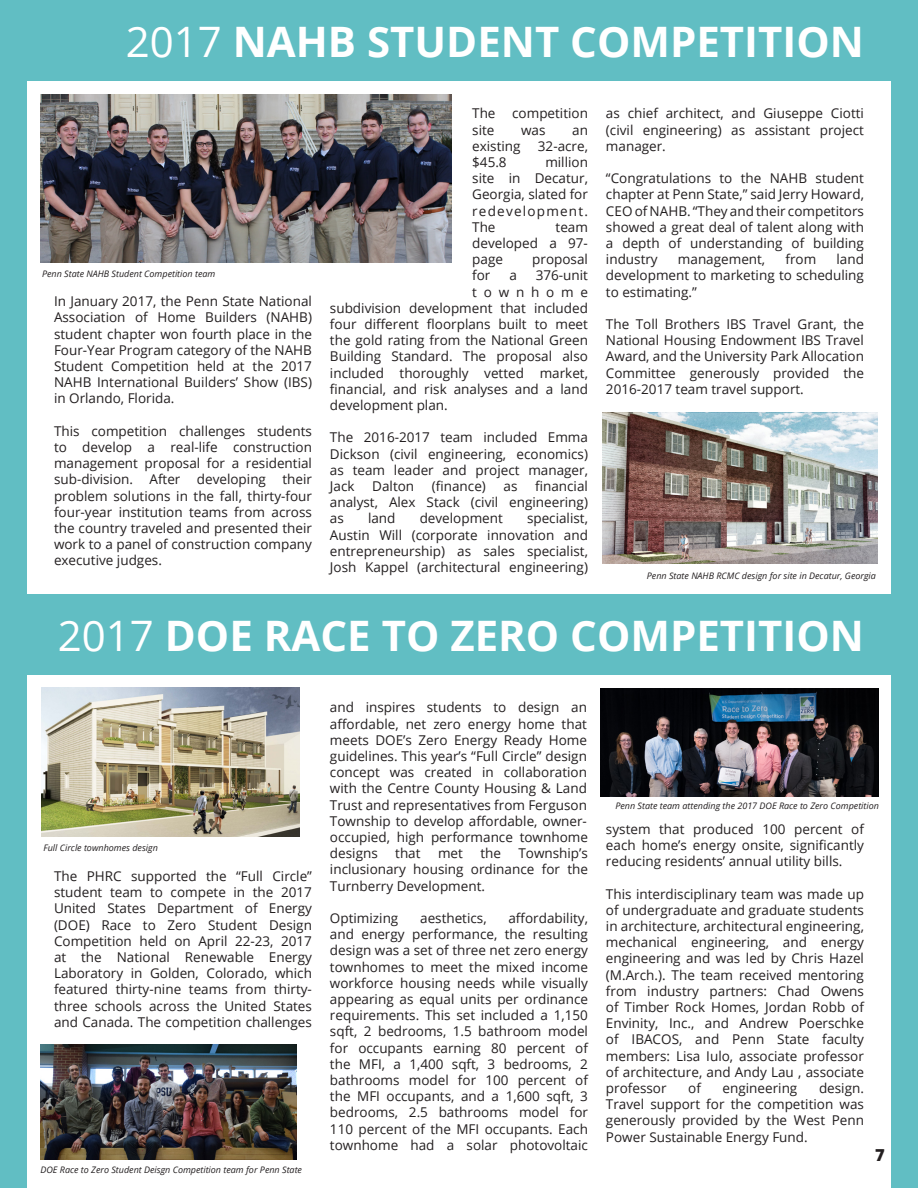
<style>
.page{position:relative;width:918px;height:1188px;background:#61bec3}
.page>*{position:absolute;margin:0;border:0;box-sizing:border-box;transform-origin:0 0}
.t1{font:700 42px "Open Sans";color:#fff}
.t2{font:800 16.5px "Open Sans";color:#231f20}
.t3{font:13.5px/16.2px "Open Sans";color:#231f20;text-align:justify}
.t4{font:13.5px "Open Sans";letter-spacing:.5em;color:#231f20}
.t5{font:italic 9px "Open Sans";color:#231f20}
.s1{font-weight:400}
</style>
<div class="page">
<div style="left:27px;top:81px;width:864px;height:513px;background:#fff"></div>
<img style="left:40px;top:94px;width:412px;height:168px">
<div style="left:27px;top:675px;width:864px;height:513px;background:#fff"></div>
<img style="left:600px;top:689px;width:279px;height:107px">
<img style="left:41px;top:1044px;width:256px;height:116px">
<img style="left:42px;top:688px;width:258px;height:149px">
<img style="left:603px;top:413px;width:275px;height:151px">
<h1 class="t1" style="left:126px;top:12px;width:740px"><span class="s1">2017</span> NAHB STUDENT COMPETITION</h1>
<p class="t5" style="left:42px;top:267px;width:175px">Penn State NAHB Student Competition team</p>
<p class="t3" style="left:54px;top:293px;width:260px">In January 2017, the Penn State National Association of Home Builders (NAHB) student chapter won fourth place in the Four-Year Program category of the NAHB Student Competition held at the 2017<br>NAHB International Builders’ Show (IBS) in Orlando, Florida.</p>
<p class="t3" style="left:54px;top:422px;width:260px">This competition challenges students to develop a real-life construction management proposal for a residential sub-division. After developing their problem solutions in the fall, thirty-four four-year institution teams from across the country traveled and presented their work to a panel of construction company executive judges.</p>
<p class="t3" style="left:472px;top:105px;width:117px">The competition site</p>
<p class="t3" style="left:521px;top:121px;width:26px">was</p>
<p class="t3" style="left:572px;top:121px;width:17px">an</p>
<p class="t3" style="left:472px;top:137px;width:50px">existing</p>
<p class="t3" style="left:538px;top:137px;width:52px">32-acre,</p>
<p class="t3" style="left:472px;top:154px;width:36px">$45.8</p>
<p class="t3" style="left:472px;top:154px;width:117px;text-indent:73px">million site in Decatur, Georgia, slated for redevelopment.<br>The</p>
<p class="t3" style="left:472px;top:218px;width:117px;text-indent:83px">team developed a 97- page</p>
<p class="t3" style="left:532px;top:251px;width:57px">proposal</p>
<p class="t3" style="left:472px;top:267px;width:20px">for</p>
<p class="t3" style="left:509px;top:267px;width:9px">a</p>
<p class="t3" style="left:536px;top:267px;width:54px">376-unit</p>
<p class="t4" style="left:472px;top:282px;width:117px">townhome</p>
<p class="t3" style="left:330px;top:299px;width:260px">subdivision development that included</p>
<p class="t3" style="left:330px;top:316px;width:259px">four different floorplans built to meet</p>
<p class="t3" style="left:330px;top:332px;width:260px">the gold rating from the National Green</p>
<p class="t3" style="left:330px;top:348px;width:259px">Building Standard. The proposal also</p>
<p class="t3" style="left:330px;top:364px;width:259px">included thoroughly vetted market,</p>
<p class="t3" style="left:330px;top:380px;width:259px">financial, and risk analyses and a land</p>
<p class="t3" style="left:330px;top:397px;width:119px">development plan.</p>
<p class="t3" style="left:330px;top:429px;width:260px">The 2016-2017 team included Emma Dickson (civil engineering, economics) as team leader and project manager, Jack</p>
<p class="t3" style="left:330px;top:478px;width:260px;text-indent:205px">financial analyst, Alex Stack (civil engineering) as</p>
<p class="t3" style="left:372px;top:478px;width:43px">Dalton</p>
<p class="t3" style="left:432px;top:478px;width:56px">(finance)</p>
<p class="t3" style="left:504px;top:478px;width:15px">as</p>
<p class="t3" style="left:330px;top:510px;width:260px;text-indent:197px">specialist, Austin Will (corporate innovation and entrepreneurship) as sales specialist, Josh Kappel (architectural engineering)</p>
<p class="t3" style="left:368px;top:510px;width:29px">land</p>
<p class="t3" style="left:420px;top:510px;width:85px">development</p>
<p class="t3" style="left:606px;top:105px;width:260px">as chief architect, and Giuseppe Ciotti (civil engineering) as assistant project manager.</p>
<p class="t3" style="left:606px;top:170px;width:260px">“Congratulations to the NAHB student chapter at Penn State,” said Jerry Howard, CEO of NAHB. “They and their competitors showed a great deal of talent along with a depth of understanding of building industry</p>
<p class="t3" style="left:678px;top:251px;width:89px">management,</p>
<p class="t3" style="left:786px;top:251px;width:32px">from</p>
<p class="t3" style="left:606px;top:251px;width:260px;text-indent:231px">land development to marketing to scheduling to estimating.”</p>
<p class="t3" style="left:606px;top:316px;width:260px">The Toll Brothers IBS Travel Grant, the National Housing Endowment IBS Travel Award, and the University Park Allocation Committee generously provided the 2016-2017 team travel support.</p>
<p class="t5" style="left:647px;top:569px;width:231px">Penn State NAHB RCMC design for site in Decatur, Georgia</p>
<h1 class="t1" style="left:58px;top:606px;width:808px"><span class="s1">2017</span> DOE RACE TO ZERO COMPETITION</h1>
<p class="t5" style="left:44px;top:841px;width:116px">Full Circle townhomes design</p>
<p class="t3" style="left:54px;top:868px;width:260px">The PHRC supported the “Full Circle” student team to compete in the 2017<br>United States Department of Energy (DOE) Race to Zero Student Design Competition held on April 22-23, 2017 at the National Renewable Energy Laboratory in Golden, Colorado, which featured thirty-nine teams from thirty&shy;three schools across the United States and Canada. The competition challenges</p>
<p class="t5" style="left:41px;top:1163px;width:263px">DOE Race to Zero Student Deisgn Competition team for Penn State</p>
<p class="t3" style="left:330px;top:699px;width:260px">and inspires students to design an affordable, net zero energy home that meets DOE’s Zero Energy Ready Home guidelines. This year’s “Full Circle” design concept was created in collaboration with the Centre County Housing &amp; Land Trust and representatives from Ferguson Township to develop affordable, owner&shy;occupied, high performance townhome designs</p>
<p class="t3" style="left:330px;top:845px;width:260px;text-indent:188px">Township’s inclusionary housing ordinance for the Turnberry Development.</p>
<p class="t3" style="left:330px;top:910px;width:70px">Optimizing</p>
<p class="t3" style="left:420px;top:910px;width:68px">aesthetics,</p>
<p class="t3" style="left:395px;top:845px;width:27px">that</p>
<p class="t3" style="left:438px;top:845px;width:26px">met</p>
<p class="t3" style="left:480px;top:845px;width:22px">the</p>
<p class="t3" style="left:330px;top:910px;width:260px;text-indent:178px">affordability, and energy performance, the resulting design was a set of three net zero energy townhomes to meet the mixed income workforce housing needs while visually appearing as equal units per ordinance requirements. This set included a 1,150 sqft, 2 bedrooms, 1.5 bathroom model for occupants earning 80 percent of the MFI, a 1,400 sqft, 3 bedrooms, 2 bathrooms model for 100 percent of the MFI occupants, and a 1,600 sqft, 3 bedrooms, 2.5 bathrooms model for 110 percent of the MFI occupants. Each townhome had a solar photovoltaic</p>
<p class="t5" style="left:615px;top:800px;width:265px">Penn State team attending the 2017 DOE Race to Zero Competition</p>
<p class="t3" style="left:606px;top:820px;width:260px">system that produced 100 percent of each home’s energy onsite, significantly reducing residents’ annual utility bills.</p>
<p class="t3" style="left:606px;top:885px;width:260px">This interdisciplinary team was made up of undergraduate and graduate students in architecture, architectural engineering, mechanical engineering, and energy engineering and was led by Chris Hazel (M.Arch.). The team received mentoring from industry partners: Chad Owens of Timber Rock Homes, Jordan Robb of Envinity, Inc., and Andrew Poerschke of IBACOS, and Penn State faculty members: Lisa Iulo, associate professor of architecture, and Andy Lau , associate professor</p>
<p class="t3" style="left:688px;top:1080px;width:14px">of</p>
<p class="t3" style="left:723px;top:1080px;width:76px">engineering</p>
<p class="t3" style="left:606px;top:1080px;width:260px;text-indent:213px">design.<br>Travel support for the competition was generously provided by the West Penn Power Sustainable Energy Fund.</p>
<p class="t2" style="left:875px;top:1142px;width:11px">7</p>
</div>
